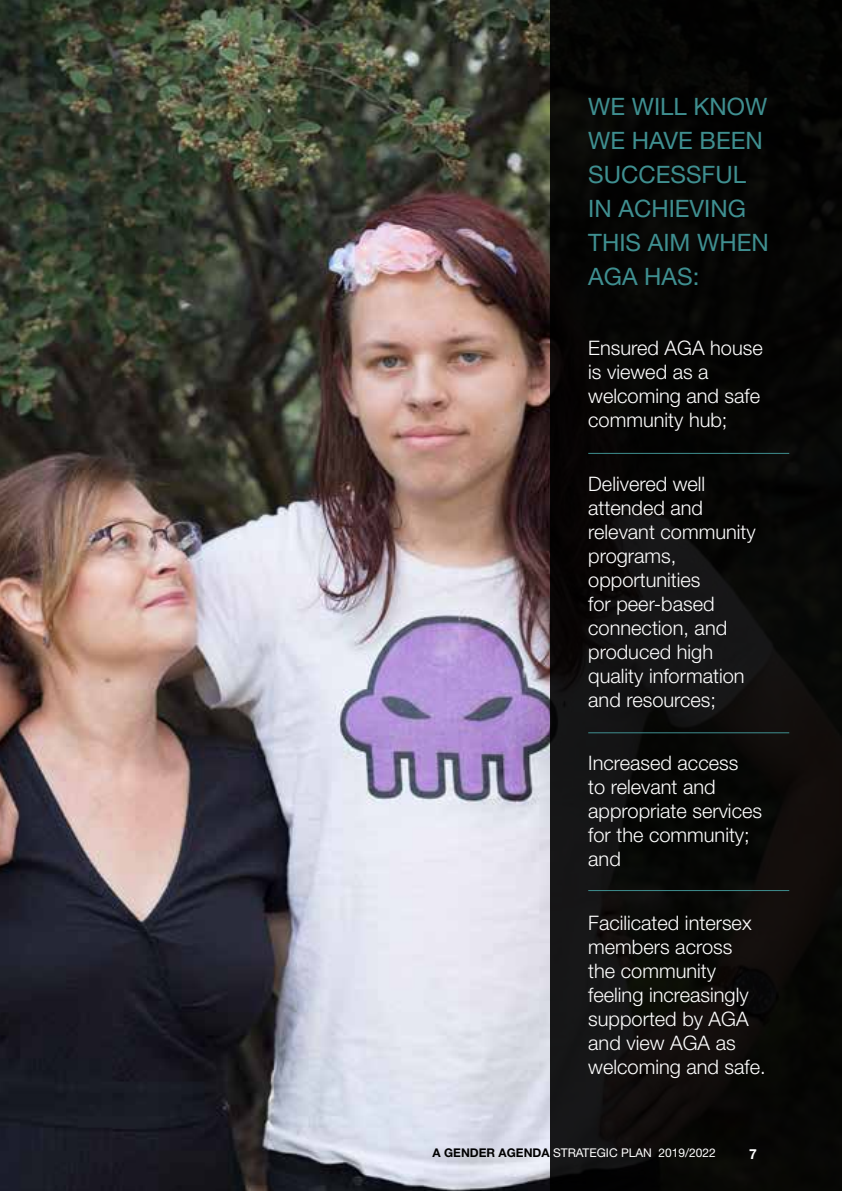
<style>
.page{position:relative;width:842px;height:1191px;background:#fff}
.page>*{position:absolute;margin:0;border:0;box-sizing:border-box;transform-origin:0 0}
.t1{font:24px/34px "Helvetica Neue";color:#3f8f90}
.t2{font:300 20px/24px "Helvetica Neue";color:#fff}
.t3{font:700 14px "Helvetica Neue";color:#fff}
.t4{font:12px "Helvetica Neue";color:#fff}
.s1{font-weight:700;color:#000}
</style>
<div class="page">
<img style="left:0;top:0;width:550px;height:1191px">
<svg style="left:550px;top:0;width:292px;height:1191px;background:#0a0908"></svg>
<hr style="left:588px;top:453px;width:201px;height:1px;background:#3f8f90">
<hr style="left:588px;top:732px;width:201px;height:1px;background:#3f8f90">
<hr style="left:588px;top:890px;width:201px;height:1px;background:#3f8f90">
<p class="t1" style="left:588px;top:89px;width:182px">WE WILL KNOW<br>WE HAVE BEEN<br>SUCCESSFUL<br>IN ACHIEVING<br>THIS AIM WHEN<br>AGA HAS:</p>
<p class="t2" style="left:588px;top:335px;width:176px">Ensured AGA house is viewed as a welcoming and safe community hub;</p>
<p class="t2" style="left:588px;top:471px;width:169px">Delivered well attended and relevant community programs, opportunities<br>for peer-based connection, and produced high quality information and resources;</p>
<p class="t2" style="left:588px;top:750px;width:175px">Increased access<br>to relevant and appropriate services for the community; and</p>
<p class="t2" style="left:588px;top:910px;width:179px">Facilicated intersex members across<br>the community feeling increasingly supported by AGA and view AGA as welcoming and safe.</p>
<p class="t4" style="left:433px;top:1145px;width:285px"><span class="s1">A GENDER AGENDA</span> STRATEGIC PLAN 2019/2022</p>
<p class="t3" style="left:749px;top:1145px;width:9px">7</p>
</div>
